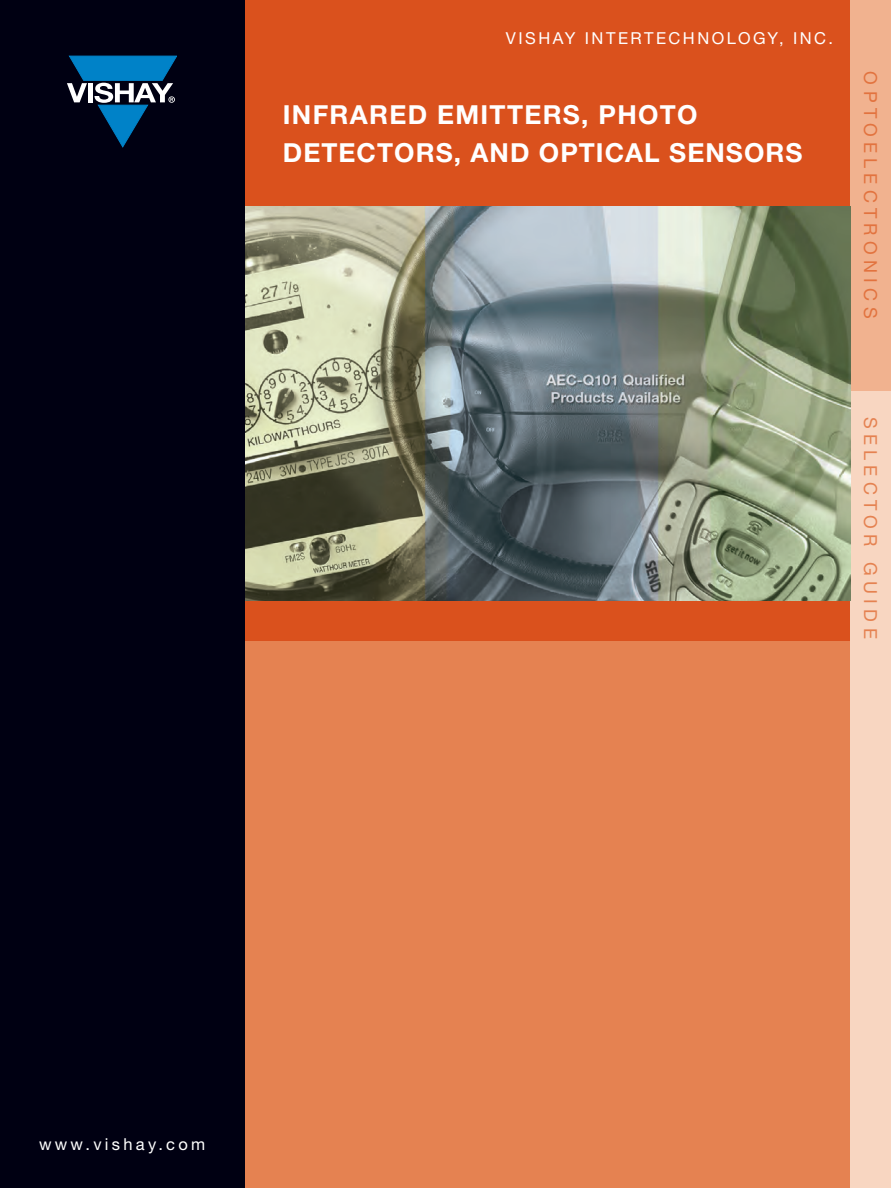
<style>
.page{position:relative;width:891px;height:1188px;background:#fff}
.page>*{position:absolute;margin:0;border:0;box-sizing:border-box;transform-origin:0 0}
.t1{font:700 26.25px/38px "Helvetica Neue LT Std";letter-spacing:.04em;color:#fff}
.t2{font:18px "Helvetica Neue LT Std";letter-spacing:.295em;color:#e2733f}
.t3{font:18px "Helvetica Neue LT Std";letter-spacing:.295em;color:#e58251}
.t4{font:16.5px "Helvetica Neue LT Std";letter-spacing:.15em;color:#fff}
.t5{font:16.5px "Helvetica Neue LT Std";letter-spacing:.2em;color:#fff}
</style>
<div class="page">
<div style="left:245px;top:0;width:646px;height:644px;background:#da511d"></div>
<div style="left:245px;top:642px;width:605px;height:546px;background:#e58251"></div>
<div style="left:850px;top:390px;width:41px;height:798px;background:#f8d6c1"></div>
<div style="left:850px;top:0;width:41px;height:390px;background:#f1b28f"></div>
<img style="left:245px;top:207px;width:605px;height:393px">
<div style="left:0;top:0;width:245px;height:1188px;background:#000012"></div>
<svg style="left:67px;top:56px;width:110px;height:91px"></svg>
<p class="t4" style="left:506px;top:28px;width:329px">VISHAY INTERTECHNOLOGY, INC.</p>
<p class="t1" style="left:283px;top:95px;width:521px">INFRARED EMITTERS, PHOTO<br>DETECTORS, AND OPTICAL SENSORS</p>
<p class="t2" style="left:881px;top:71px;width:249px;rotate:90deg">OPTOELECTRONICS</p>
<p class="t3" style="left:881px;top:417px;width:223px;rotate:90deg">SELECTOR GUIDE</p>
<p class="t5" style="left:39px;top:1134px;width:168px">www.vishay.com</p>
</div>
